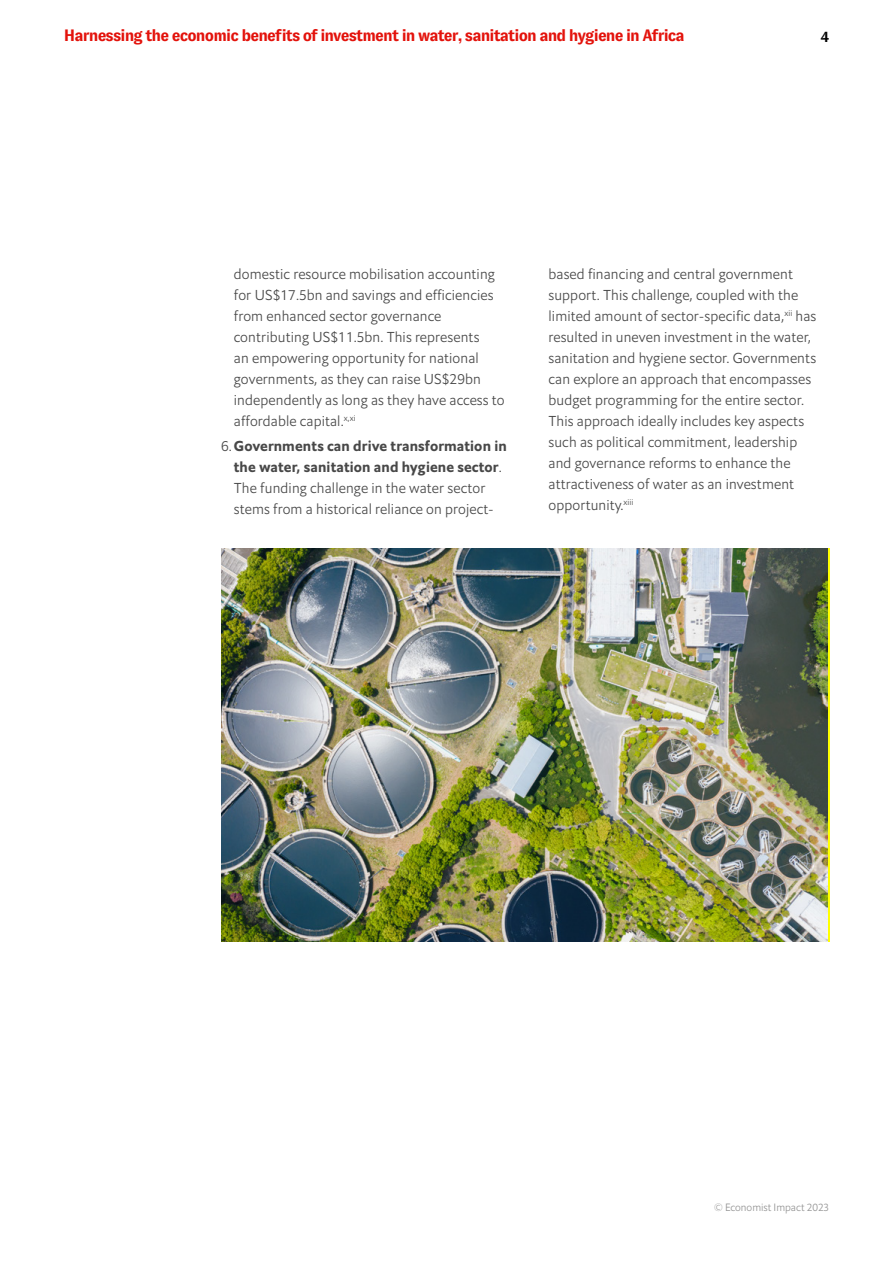
<style>
.page{position:relative;width:893px;height:1263px;background:#fff}
.page>*{position:absolute;margin:0;border:0;box-sizing:border-box;transform-origin:0 0}
.t1{font:700 16.5px "GT Zirkon";letter-spacing:-.05em;color:#e3120b}
.t2{font:700 15px "GT Zirkon";color:#000}
.t3{font:14.25px/21px "Econ Sans Lig";letter-spacing:.01em;color:#484848}
.t4{font:14.25px/21px "Econ Sans Bol";letter-spacing:.01em;color:#484848;text-align:center}
.t5{font:10.5px "Econ Sans Lig";color:#939393}
.s1{font-family:"Econ Sans Lig"}
</style>
<div class="page">
<img style="left:221px;top:548px;width:607px;height:394px">
<p class="t1" style="left:64px;top:27px;width:622px">Harnessing the economic benefits of investment in water, sanitation and hygiene in Africa</p>
<p class="t2" style="left:821px;top:28px;width:10px">4</p>
<p class="t3" style="left:234px;top:263px;width:272px">domestic resource mobilisation accounting for US$17.5bn and savings and efficiencies from enhanced sector governance contributing US$11.5bn. This represents<br>an empowering opportunity for national governments, as they can raise US$29bn independently as long as they have access to affordable capital.<sup>x,xi</sup></p>
<p class="t4" style="left:221px;top:436px;width:287px"><span class="s1">6.</span> Governments can drive transformation in the water, sanitation and hygiene sector<span class="s1">.</span></p>
<p class="t3" style="left:234px;top:477px;width:261px">The funding challenge in the water sector stems from a historical reliance on project-</p>
<p class="t3" style="left:549px;top:263px;width:269px">based financing and central government support. This challenge, coupled with the limited amount of sector-specific data,<sup>xii</sup> has resulted in uneven investment in the water, sanitation and hygiene sector. Governments can explore an approach that encompasses budget programming for the entire sector.<br>This approach ideally includes key aspects such as political commitment, leadership and governance reforms to enhance the attractiveness of water as an investment opportunity.<sup>xiii</sup></p>
<p class="t5" style="left:714px;top:1201px;width:117px">© Economist Impact 2023</p>
</div>
